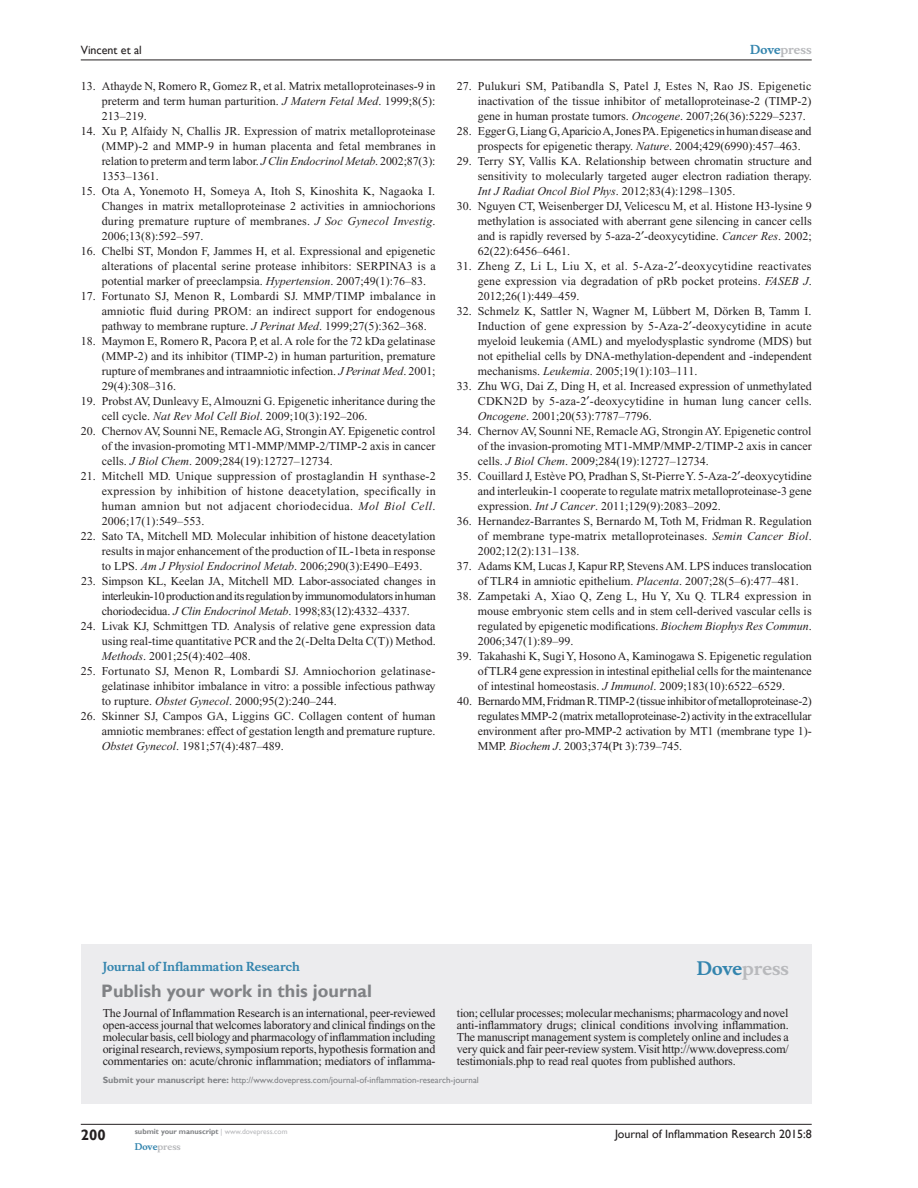
<style>
.page{position:relative;width:918px;height:1188px;background:#fff}
.page>*{position:absolute;margin:0;border:0;box-sizing:border-box;transform-origin:0 0}
.PromBx-H1{font:700 18px "Gill Sans";color:#808285}
.PromBx-Brand{font:700 18px "Musee";color:#b8b9bc}
.t1{font:700 15px "Gill Sans";color:#231f20}
.RefNL2{font:12px/15px "Times New Roman";color:#231f20;text-align:justify}
.PromBx-Tx{font:12px/12px "Times New Roman";letter-spacing:-.01em;color:#231f20;text-align:justify}
.RefNL2-2{font:12px/15px "Times New Roman";letter-spacing:-.02em;color:#231f20}
.t2{font:12px "Gill Sans";color:#231f20}
.PromBx-JrnlName{font:700 12px "Musee";color:#3485ae}
.t3{font:700 12px "Musee";color:#b8b9bc}
.PromBx-SubmitMssWebA{font:9px "Gill Sans";color:#808285}
.t4{font:700 9px "Musee";color:#b8b9bc}
.t5{font:700 7.5px "Gill Sans";color:#808285}
.s1{font-style:italic}
.s2{color:#3485ae}
.s3{font-weight:700}
.s4{font-weight:400;color:#b8b9bc}
</style>
<div class="page">
<div style="left:81px;top:944px;width:731px;height:159px;background:#ececee"></div>
<hr style="left:81px;top:1124px;width:731px;height:1px;background:#231f20">
<hr style="left:81px;top:60px;width:731px;height:1px;background:#231f20">
<p class="t2" style="left:81px;top:43px;width:63px">Vincent et al</p>
<p class="RefNL2" style="left:102px;top:79px;width:335px;text-indent:-21px">13. Athayde N, Romero R, Gomez R, et al. Matrix metalloproteinases-9 in preterm and term human parturition. <span class="s1">J Matern Fetal Med</span>. 1999;8(5):<br>213–219.</p>
<p class="RefNL2" style="left:102px;top:124px;width:335px;text-indent:-21px">14. Xu P, Alfaidy N, Challis JR. Expression of matrix metalloproteinase (MMP)-2 and MMP-9 in human placenta and fetal membranes in relation to preterm and term labor. <span class="s1">J Clin Endocrinol Metab</span>. 2002;87(3):<br>1353–1361.</p>
<p class="RefNL2" style="left:102px;top:184px;width:335px;text-indent:-21px">15. Ota A, Yonemoto H, Someya A, Itoh S, Kinoshita K, Nagaoka I.<br>Changes in matrix metalloproteinase 2 activities in amniochorions during premature rupture of membranes. <span class="s1">J Soc Gynecol Investig</span>.<br>2006;13(8):592–597.</p>
<p class="RefNL2" style="left:102px;top:244px;width:336px;text-indent:-21px">16. Chelbi ST, Mondon F, Jammes H, et al. Expressional and epigenetic alterations of placental serine protease inhibitors: SERPINA3 is a potential marker of preeclampsia. <span class="s1">Hypertension</span>. 2007;49(1):76–83.</p>
<p class="RefNL2" style="left:102px;top:289px;width:335px;text-indent:-21px">17. Fortunato SJ, Menon R, Lombardi SJ. MMP/TIMP imbalance in amniotic fluid during PROM: an indirect support for endogenous pathway to membrane rupture. <span class="s1">J Perinat Med</span>. 1999;27(5):362–368.</p>
<p class="RefNL2" style="left:102px;top:334px;width:335px;text-indent:-21px">18. Maymon E, Romero R, Pacora P, et al. A role for the 72 kDa gelatinase (MMP-2) and its inhibitor (TIMP-2) in human parturition, premature rupture of membranes and intraamniotic infection. <span class="s1">J Perinat Med</span>. 2001; 29(4):308–316.</p>
<p class="RefNL2" style="left:102px;top:394px;width:335px;text-indent:-21px">19. Probst AV, Dunleavy E, Almouzni G. Epigenetic inheritance during the cell cycle. <span class="s1">Nat Rev Mol Cell Biol</span>. 2009;10(3):192–206.</p>
<p class="RefNL2" style="left:102px;top:424px;width:335px;text-indent:-21px">20. Chernov AV, Sounni NE, Remacle AG, Strongin AY. Epigenetic control of the invasion-promoting MT1-MMP/MMP-2/TIMP-2 axis in cancer cells. <span class="s1">J Biol Chem</span>. 2009;284(19):12727–12734.</p>
<p class="RefNL2" style="left:102px;top:469px;width:336px;text-indent:-21px">21. Mitchell MD. Unique suppression of prostaglandin H synthase-2 expression by inhibition of histone deacetylation, specifically in human amnion but not adjacent choriodecidua. <span class="s1">Mol Biol Cell</span>.<br>2006;17(1):549–553.</p>
<p class="RefNL2" style="left:102px;top:529px;width:335px;text-indent:-21px">22. Sato TA, Mitchell MD. Molecular inhibition of histone deacetylation results in major enhancement of the production of IL-1beta in response to LPS. <span class="s1">Am J Physiol Endocrinol Metab</span>. 2006;290(3):E490–E493.</p>
<p class="RefNL2" style="left:102px;top:574px;width:336px;text-indent:-20px">23. Simpson KL, Keelan JA, Mitchell MD. Labor-associated changes in interleukin-10 production and its regulation by immunomodulators in human choriodecidua. <span class="s1">J Clin Endocrinol Metab</span>. 1998;83(12):4332–4337.</p>
<p class="RefNL2" style="left:102px;top:619px;width:336px;text-indent:-21px">24. Livak KJ, Schmittgen TD. Analysis of relative gene expression data using real-time quantitative PCR and the 2(-Delta Delta C(T)) Method.<br><span class="s1">Methods</span>. 2001;25(4):402–408.</p>
<p class="RefNL2" style="left:102px;top:664px;width:335px;text-indent:-21px">25. Fortunato SJ, Menon R, Lombardi SJ. Amniochorion gelatinase&shy;gelatinase inhibitor imbalance in vitro: a possible infectious pathway to rupture. <span class="s1">Obstet Gynecol</span>. 2000;95(2):240–244.</p>
<p class="RefNL2" style="left:102px;top:709px;width:335px;text-indent:-21px">26. Skinner SJ, Campos GA, Liggins GC. Collagen content of human amniotic membranes: effect of gestation length and premature rupture.<br><span class="s1">Obstet Gynecol</span>. 1981;57(4):487–489.</p>
<p class="t3" style="left:750px;top:43px;width:63px"><span class="s2">Dove</span>press</p>
<p class="RefNL2" style="left:478px;top:79px;width:335px;text-indent:-21px">27. Pulukuri SM, Patibandla S, Patel J, Estes N, Rao JS. Epigenetic inactivation of the tissue inhibitor of metalloproteinase-2 (TIMP-2) gene in human prostate tumors. <span class="s1">Oncogene</span>. 2007;26(36):5229–5237.</p>
<p class="RefNL2-2" style="left:478px;top:124px;width:335px;text-indent:-21px">28. Egger G, Liang G, Aparicio A, Jones PA. Epigenetics in human disease and prospects for epigenetic therapy. <span class="s1">Nature</span>. 2004;429(6990):457–463.</p>
<p class="RefNL2" style="left:478px;top:154px;width:335px;text-indent:-21px">29. Terry SY, Vallis KA. Relationship between chromatin structure and sensitivity to molecularly targeted auger electron radiation therapy.<br><span class="s1">Int J Radiat Oncol Biol Phys</span>. 2012;83(4):1298–1305.</p>
<p class="RefNL2" style="left:478px;top:199px;width:335px;text-indent:-21px">30. Nguyen CT, Weisenberger DJ, Velicescu M, et al. Histone H3-lysine 9 methylation is associated with aberrant gene silencing in cancer cells and is rapidly reversed by 5-aza-2 -deoxycytidine. <span class="s1">Cancer Res</span>. 2002; 62(22):6456–6461.</p>
<p class="RefNL2" style="left:478px;top:259px;width:335px;text-indent:-21px">31. Zheng Z, Li L, Liu X, et al. 5-Aza-2 -deoxycytidine reactivates gene expression via degradation of pRb pocket proteins. <span class="s1">FASEB J</span>.<br>2012;26(1):449–459.</p>
<p class="RefNL2" style="left:478px;top:304px;width:335px;text-indent:-21px">32. Schmelz K, Sattler N, Wagner M, Lübbert M, Dörken B, Tamm I.<br>Induction of gene expression by 5-Aza-2 -deoxycytidine in acute myeloid leukemia (AML) and myelodysplastic syndrome (MDS) but not epithelial cells by DNA-methylation-dependent and -independent mechanisms. <span class="s1">Leukemia</span>. 2005;19(1):103–111.</p>
<p class="RefNL2" style="left:478px;top:379px;width:335px;text-indent:-21px">33. Zhu WG, Dai Z, Ding H, et al. Increased expression of unmethylated CDKN2D by 5-aza-2 -deoxycytidine in human lung cancer cells.<br><span class="s1">Oncogene</span>. 2001;20(53):7787–7796.</p>
<p class="RefNL2" style="left:478px;top:424px;width:335px;text-indent:-21px">34. Chernov AV, Sounni NE, Remacle AG, Strongin AY. Epigenetic control of the invasion-promoting MT1-MMP/MMP-2/TIMP-2 axis in cancer cells. <span class="s1">J Biol Chem</span>. 2009;284(19):12727–12734.</p>
<p class="RefNL2" style="left:478px;top:469px;width:335px;text-indent:-21px">35. Couillard J, Estève PO, Pradhan S, St-Pierre Y. 5-Aza-2 -deoxycytidine and interleukin-1 cooperate to regulate matrix metalloproteinase-3 gene expression. <span class="s1">Int J Cancer</span>. 2011;129(9):2083–2092.</p>
<p class="RefNL2" style="left:478px;top:514px;width:335px;text-indent:-21px">36. Hernandez-Barrantes S, Bernardo M, Toth M, Fridman R. Regulation of membrane type-matrix metalloproteinases. <span class="s1">Semin Cancer Biol</span>.<br>2002;12(2):131–138.</p>
<p class="RefNL2" style="left:478px;top:559px;width:336px;text-indent:-21px">37. Adams KM, Lucas J, Kapur RP, Stevens AM. LPS induces translocation of TLR4 in amniotic epithelium. <span class="s1">Placenta</span>. 2007;28(5–6):477–481.</p>
<p class="RefNL2" style="left:478px;top:589px;width:335px;text-indent:-21px">38. Zampetaki A, Xiao Q, Zeng L, Hu Y, Xu Q. TLR4 expression in mouse embryonic stem cells and in stem cell-derived vascular cells is regulated by epigenetic modifications. <span class="s1">Biochem Biophys Res Commun</span>.<br>2006;347(1):89–99.</p>
<p class="RefNL2" style="left:478px;top:649px;width:335px;text-indent:-21px">39. Takahashi K, Sugi Y, Hosono A, Kaminogawa S. Epigenetic regulation of TLR4 gene expression in intestinal epithelial cells for the maintenance of intestinal homeostasis. <span class="s1">J Immunol</span>. 2009;183(10):6522–6529.</p>
<p class="RefNL2" style="left:478px;top:694px;width:335px;text-indent:-21px">40. Bernardo MM, Fridman R. TIMP-2 (tissue inhibitor of metalloproteinase-2) regulates MMP-2 (matrix metalloproteinase-2) activity in the extracellular environment after pro-MMP-2 activation by MT1 (membrane type 1)- MMP. <span class="s1">Biochem J</span>. 2003;374(Pt 3):739–745.</p>
<p class="PromBx-JrnlName" style="left:103px;top:959px;width:199px">Journal of Inflammation Research</p>
<p class="PromBx-H1" style="left:101px;top:980px;width:272px">Publish your work in this journal</p>
<p class="PromBx-Brand" style="left:697px;top:958px;width:94px"><span class="s2">Dove</span>press</p>
<p class="PromBx-Tx" style="left:103px;top:1007px;width:334px">The Journal of Inflammation Research is an international, peer-reviewed open-access journal that welcomes laboratory and clinical findings on the molecular basis, cell biology and pharmacology of inflammation including original research, reviews, symposium reports, hypothesis formation and commentaries on: acute/chronic inflammation; mediators of inflamma-</p>
<p class="PromBx-Tx" style="left:457px;top:1007px;width:333px">tion; cellular processes; molecular mechanisms; pharmacology and novel anti-inflammatory drugs; clinical conditions involving inflammation.<br>The manuscript management system is completely online and includes a very quick and fair peer-review system. Visit http://www.dovepress.com/ testimonials.php to read real quotes from published authors.</p>
<p class="PromBx-SubmitMssWebA" style="left:103px;top:1075px;width:378px"><span class="s3">Submit your manuscript here:</span> http://www.dovepress.com/journal-of-inflammation-research-journal</p>
<p class="t1" style="left:81px;top:1126px;width:26px">200</p>
<p class="t5" style="left:135px;top:1127px;width:154px">submit your manuscript <span class="s4">| www.dovepress.com</span></p>
<p class="t4" style="left:135px;top:1141px;width:48px"><span class="s2">Dove</span>press</p>
<p class="t2" style="left:615px;top:1127px;width:198px">Journal of Inflammation Research 2015:8</p>
</div>
